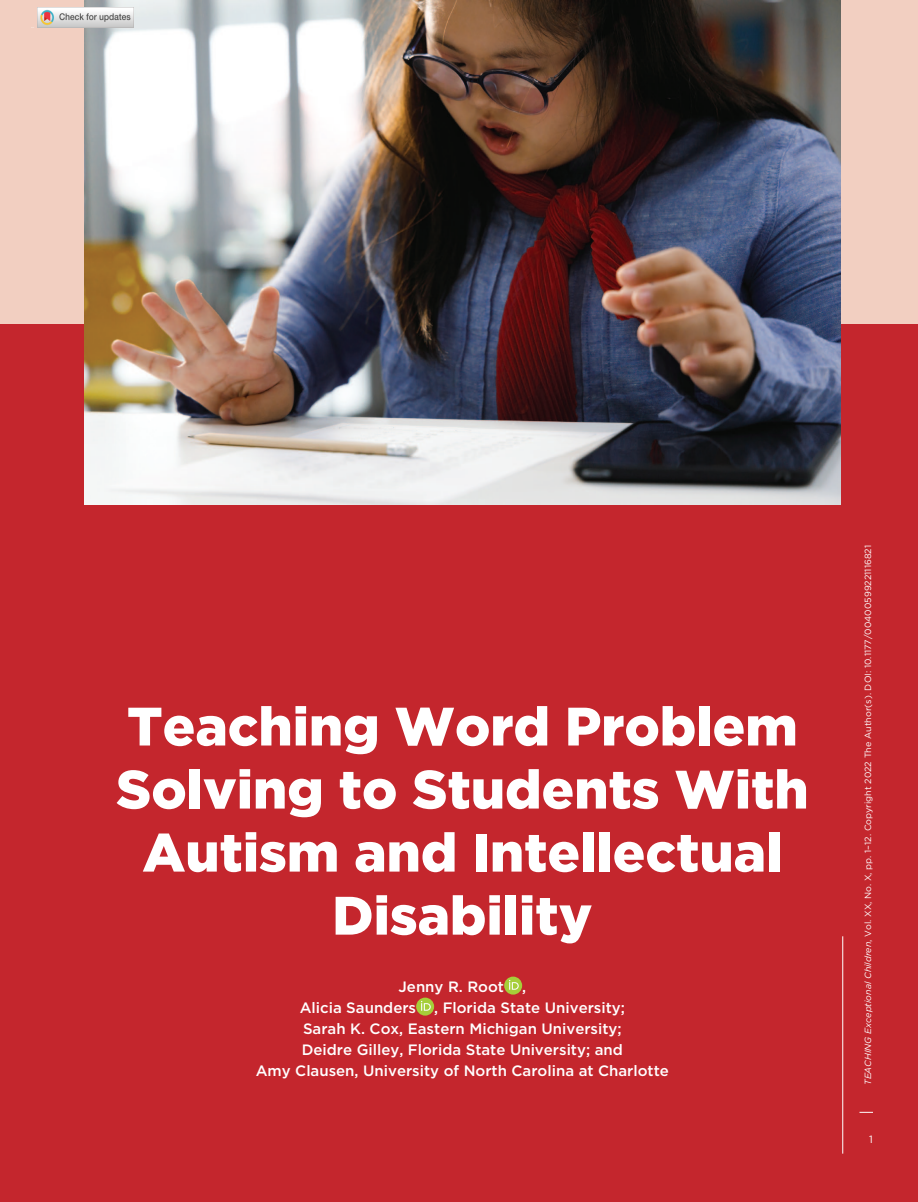
<style>
.page{position:relative;width:918px;height:1202px;background:#fff}
.page>*{position:absolute;margin:0;border:0;box-sizing:border-box;transform-origin:0 0}
.t1{font:900 54px/63px "Gotham";color:#fff;text-align:center}
.t2{font:500 15px/21px "Gotham";color:#fff;text-align:center}
.t3{font:10.5px "Gotham";color:#fff}
.t4{font:9px "Gotham";color:#fff}
.s1{font-style:italic}
</style>
<div class="page">
<div style="left:0;top:0;width:918px;height:913px;background:#f2cfc1"></div>
<div style="left:0;top:324px;width:918px;height:878px;background:#c4262d"></div>
<hr style="left:842px;top:936px;width:1px;height:217px;background:#fff">
<svg style="left:860px;top:1112px;width:13px;height:1px"></svg>
<img style="left:84px;top:0;width:756px;height:504px">
<svg style="left:504px;top:976px;width:18px;height:18px"></svg>
<svg style="left:509px;top:979px;width:10px;height:10px"></svg>
<svg style="left:416px;top:997px;width:18px;height:18px"></svg>
<svg style="left:421px;top:1000px;width:10px;height:10px"></svg>
<img style="left:38px;top:8px;width:96px;height:19px">
<h1 class="t1" style="left:116px;top:694px;width:694px">Teaching Word Problem<br>Solving to Students With<br>Autism and Intellectual<br>Disability</h1>
<p class="t2" style="left:256px;top:975px;width:415px">Jenny R. Root ,<br>Alicia Saunders , Florida State University;<br>Sarah K. Cox, Eastern Michigan University;<br>Deidre Gilley, Florida State University; and<br>Amy Clausen, University of North Carolina at Charlotte</p>
<p class="t4" style="left:862px;top:1084px;width:541px;rotate:-90deg"><span class="s1">TEACHING Exceptional Children</span>, Vol. XX, No. X, pp. 1–12. Copyright 2022 The Author(s). DOI: 10.1177/00400599221116821</p>
<p class="t3" style="left:869px;top:1132px;width:5px">1</p>
</div>
